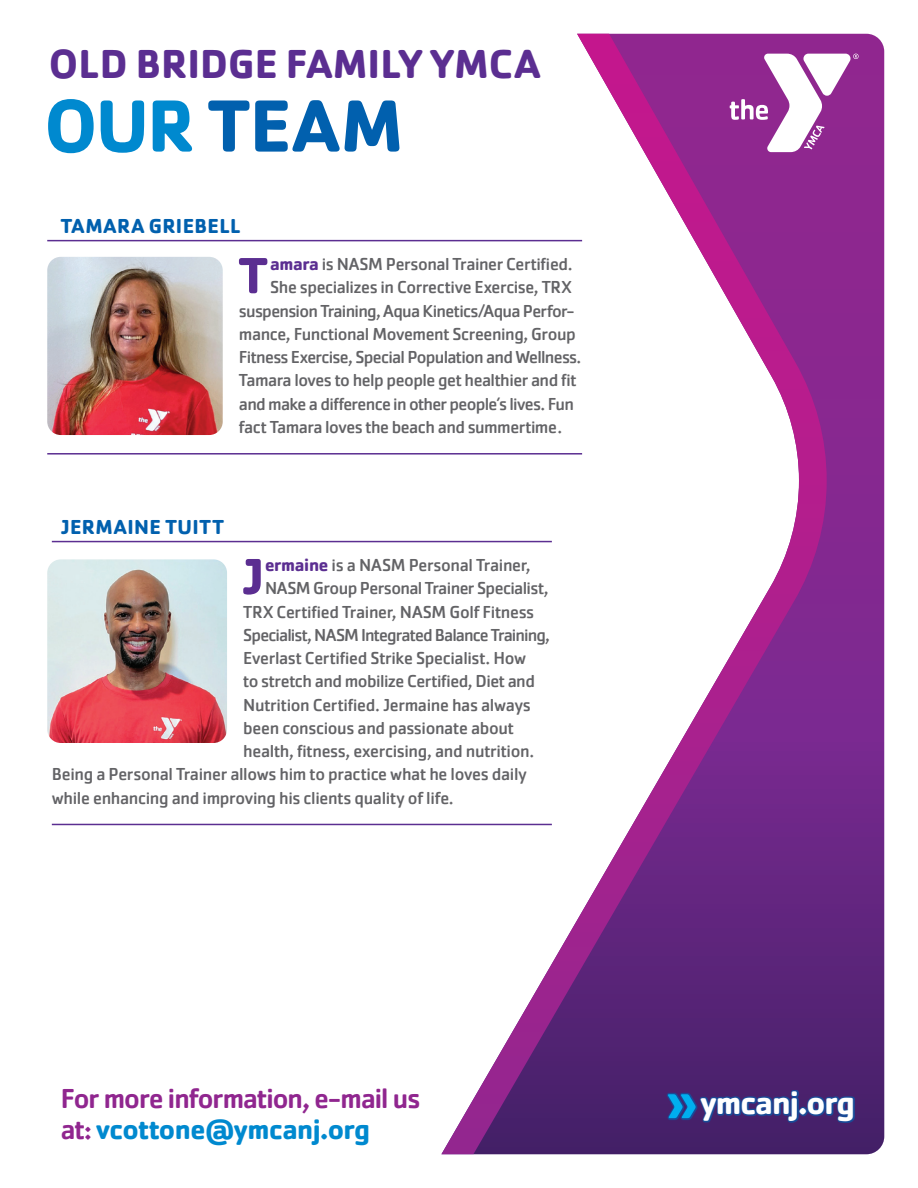
<style>
.page{position:relative;width:918px;height:1188px;background:#fff}
.page>*{position:absolute;margin:0;border:0;box-sizing:border-box;transform-origin:0 0}
.t1{font:700 76.5px "Cachet Pro";color:#0160ae}
.t2{font:700 52.8px "Cachet Pro";color:#5b2e91}
.t3{font:700 42px "Cachet Pro";letter-spacing:.005em;color:#5b2e91}
.t4{font:700 33px "Cachet Pro";letter-spacing:-.03em;color:#fff}
.t5{font:500 28.5px/31.5px "Cachet Pro";letter-spacing:-.03em;color:#90268f}
.t6{font:700 21px "Cachet Pro";letter-spacing:.025em;color:#0160ae}
.t7{font:18px "Cachet Pro";letter-spacing:-.025em;color:#636366}
.t8{font:18px "Cachet Pro";letter-spacing:-.05em;color:#636366}
.s1{color:#0089cf}
.s2{font-weight:700;color:#5b2e91}
.s3{font-weight:700;color:#0089cf}
</style>
<div class="page">
<svg style="left:461px;top:34px;width:423px;height:1120px"></svg>
<hr style="left:52px;top:824px;width:500px;height:1px;background:#5b2e91">
<hr style="left:52px;top:541px;width:500px;height:1px;background:#5b2e91">
<img style="left:47px;top:559px;width:180px;height:184px">
<hr style="left:47px;top:453px;width:535px;height:2px;background:#5b2e91">
<hr style="left:47px;top:240px;width:535px;height:1px;background:#5b2e91">
<img style="left:47px;top:257px;width:176px;height:178px">
<div style="left:666px;top:1090px;width:189px;height:33px;background:#0160ae;opacity:.68"></div>
<svg style="left:668px;top:1094px;width:28px;height:24px"></svg>
<svg style="left:730px;top:54px;width:129px;height:98px"></svg>
<h3 class="t3" style="left:49px;top:38px;width:493px">OLD BRIDGE FAMILY YMCA</h3>
<h1 class="t1" style="left:44px;top:78px;width:361px"><span class="s1">OUR</span> TEAM</h1>
<p class="t6" style="left:61px;top:212px;width:182px">TAMARA GRIEBELL</p>
<h2 class="t2" style="left:239px;top:243px;width:30px">T</h2>
<p class="t7" style="left:270px;top:254px;width:304px"><span class="s2">amara</span> is NASM Personal Trainer Certified.</p>
<p class="t7" style="left:270px;top:277px;width:303px">She specializes in Corrective Exercise, TRX</p>
<p class="t7" style="left:239px;top:300px;width:337px">suspension Training, Aqua Kinetics/Aqua Perfor-</p>
<p class="t7" style="left:239px;top:323px;width:338px">mance, Functional Movement Screening, Group</p>
<p class="t7" style="left:239px;top:347px;width:344px">Fitness Exercise, Special Population and Wellness.</p>
<p class="t7" style="left:239px;top:370px;width:339px">Tamara loves to help people get healthier and fit</p>
<p class="t7" style="left:239px;top:393px;width:336px">and make a difference in other people’s lives. Fun</p>
<p class="t7" style="left:239px;top:416px;width:325px">fact Tamara loves the beach and summertime.</p>
<p class="t6" style="left:61px;top:514px;width:165px">JERMAINE TUITT</p>
<h2 class="t2" style="left:242px;top:544px;width:24px">J</h2>
<p class="t7" style="left:265px;top:555px;width:267px"><span class="s2">ermaine</span> is a NASM Personal Trainer,</p>
<p class="t7" style="left:265px;top:578px;width:285px">NASM Group Personal Trainer Specialist,</p>
<p class="t7" style="left:243px;top:601px;width:293px">TRX Certified Trainer, NASM Golf Fitness</p>
<p class="t8" style="left:243px;top:624px;width:308px">Specialist, NASM Integrated Balance Training,</p>
<p class="t7" style="left:243px;top:648px;width:284px">Everlast Certified Strike Specialist. How</p>
<p class="t7" style="left:243px;top:671px;width:293px">to stretch and mobilize Certified, Diet and</p>
<p class="t7" style="left:243px;top:694px;width:289px">Nutrition Certified. Jermaine has always</p>
<p class="t7" style="left:243px;top:717px;width:272px">been conscious and passionate about</p>
<p class="t7" style="left:243px;top:741px;width:292px">health, fitness, exercising, and nutrition.</p>
<p class="t7" style="left:52px;top:764px;width:477px">Being a Personal Trainer allows him to practice what he loves daily</p>
<p class="t7" style="left:52px;top:787px;width:403px">while enhancing and improving his clients quality of life.</p>
<h3 class="t5" style="left:61px;top:1083px;width:361px">For more information, e-mail us at: <span class="s3">vcottone@ymcanj.org</span></h3>
<h3 class="t4" style="left:701px;top:1082px;width:156px">ymcanj.org</h3>
</div>
